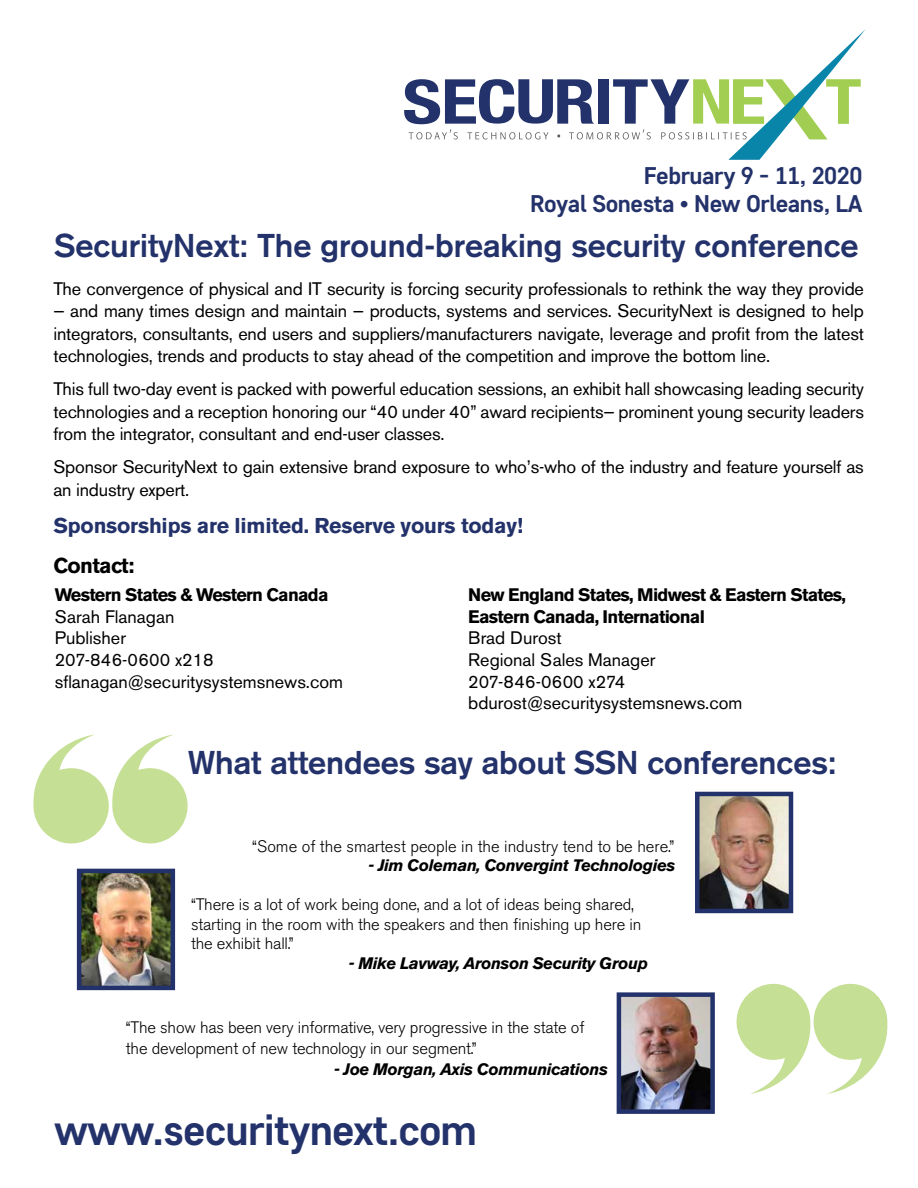
<style>
.page{position:relative;width:918px;height:1188px;background:#fff}
.page>*{position:absolute;margin:0;border:0;box-sizing:border-box;transform-origin:0 0}
.t1{font:700 43.05px "Core Sans D55";letter-spacing:-.02em;color:#23326a}
.t2{font:700 32.4px "Akzidenz Grotesk";color:#23326a}
.t3{font:700 24.15px/27.3px "Core Sans D55";letter-spacing:-.02em;color:#23326a;text-align:right}
.t4{font:700 21.3px "Akzidenz Grotesk BE";letter-spacing:-.01em;color:#23326a}
.t5{font:700 21.3px "Akzidenz Grotesk BE";letter-spacing:-.03em;color:#000}
.t6{font:18px/21.6px "Akzidenz Grotesk BE";letter-spacing:-.01em;color:#000}
.t7{font:700 18px/21.6px "Akzidenz Grotesk BE";letter-spacing:-.04em;color:#000}
.t8{font:300 16.5px/19.5px "Akzidenz Grotesk BE";letter-spacing:-.01em;color:#000}
.t9{font:italic 700 16.5px "Akzidenz Grotesk BE";letter-spacing:-.025em;color:#000}
</style>
<div class="page">
<svg style="left:404px;top:30px;width:461px;height:130px"></svg>
<img style="left:622px;top:997px;width:88px;height:112px">
<div style="left:617px;top:992px;width:98px;height:122px;border:4px solid #23326a"></div>
<img style="left:82px;top:874px;width:88px;height:111px">
<div style="left:77px;top:869px;width:98px;height:121px;border:4px solid #23326a"></div>
<img style="left:700px;top:797px;width:88px;height:111px">
<div style="left:695px;top:792px;width:98px;height:121px;border:4px solid #23326a"></div>
<svg style="left:33px;top:734px;width:155px;height:109px"></svg>
<svg style="left:737px;top:984px;width:151px;height:110px"></svg>
<h3 class="t3" style="left:530px;top:161px;width:334px">February 9 - 11, 2020<br>Royal Sonesta • New Orleans, LA</h3>
<h2 class="t2" style="left:54px;top:227px;width:806px">SecurityNext: The ground-breaking security conference</h2>
<p class="t6" style="left:53px;top:278px;width:812px">The convergence of physical and IT security is forcing security professionals to rethink the way they provide</p>
<p class="t6" style="left:53px;top:300px;width:812px;line-height:22.5px;text-align:justify">— and many times design and maintain — products, systems and services. SecurityNext is designed to help integrators, consultants, end users and suppliers/manufacturers navigate, leverage and profit from the latest technologies, trends and products to stay ahead of the competition and improve the bottom line.</p>
<p class="t6" style="left:53px;top:378px;width:812px;line-height:22.5px;text-align:justify">This full two-day event is packed with powerful education sessions, an exhibit hall showcasing leading security technologies and a reception honoring our “40 under 40” award recipients— prominent young security leaders from the integrator, consultant and end-user classes.</p>
<p class="t6" style="left:53px;top:456px;width:812px;line-height:22.5px">Sponsor SecurityNext to gain extensive brand exposure to who’s-who of the industry and feature yourself as an industry expert.</p>
<p class="t4" style="left:53px;top:513px;width:471px">Sponsorships are limited. Reserve yours today!</p>
<p class="t5" style="left:53px;top:553px;width:82px">Contact:</p>
<p class="t7" style="left:55px;top:584px;width:275px">Western States &amp; Western Canada</p>
<p class="t6" style="left:55px;top:606px;width:290px">Sarah Flanagan<br>Publisher<br>207-846-0600 x218 sflanagan@securitysystemsnews.com</p>
<p class="t7" style="left:468px;top:584px;width:379px">New England States, Midwest &amp; Eastern States,<br>Eastern Canada, International</p>
<p class="t6" style="left:468px;top:627px;width:276px">Brad Durost<br>Regional Sales Manager<br>207-846-0600 x274 bdurost@securitysystemsnews.com</p>
<h2 class="t2" style="left:188px;top:744px;width:650px">What attendees say about SSN conferences:</h2>
<p class="t8" style="left:252px;top:837px;width:423px">“Some of the smartest people in the industry tend to be here.”</p>
<p class="t9" style="left:369px;top:856px;width:309px">- Jim Coleman, Convergint Technologies</p>
<p class="t8" style="left:191px;top:895px;width:452px">“There is a lot of work being done, and a lot of ideas being shared, starting in the room with the speakers and then finishing up here in the exhibit hall.”</p>
<p class="t9" style="left:349px;top:953px;width:300px">- Mike Lavway, Aronson Security Group</p>
<p class="t8" style="left:126px;top:1017px;width:460px;line-height:21px">“The show has been very informative, very progressive in the state of the development of new technology in our segment.”</p>
<p class="t9" style="left:334px;top:1059px;width:275px">- Joe Morgan, Axis Communications</p>
<h1 class="t1" style="left:54px;top:1102px;width:425px">www.securitynext.com</h1>
</div>
